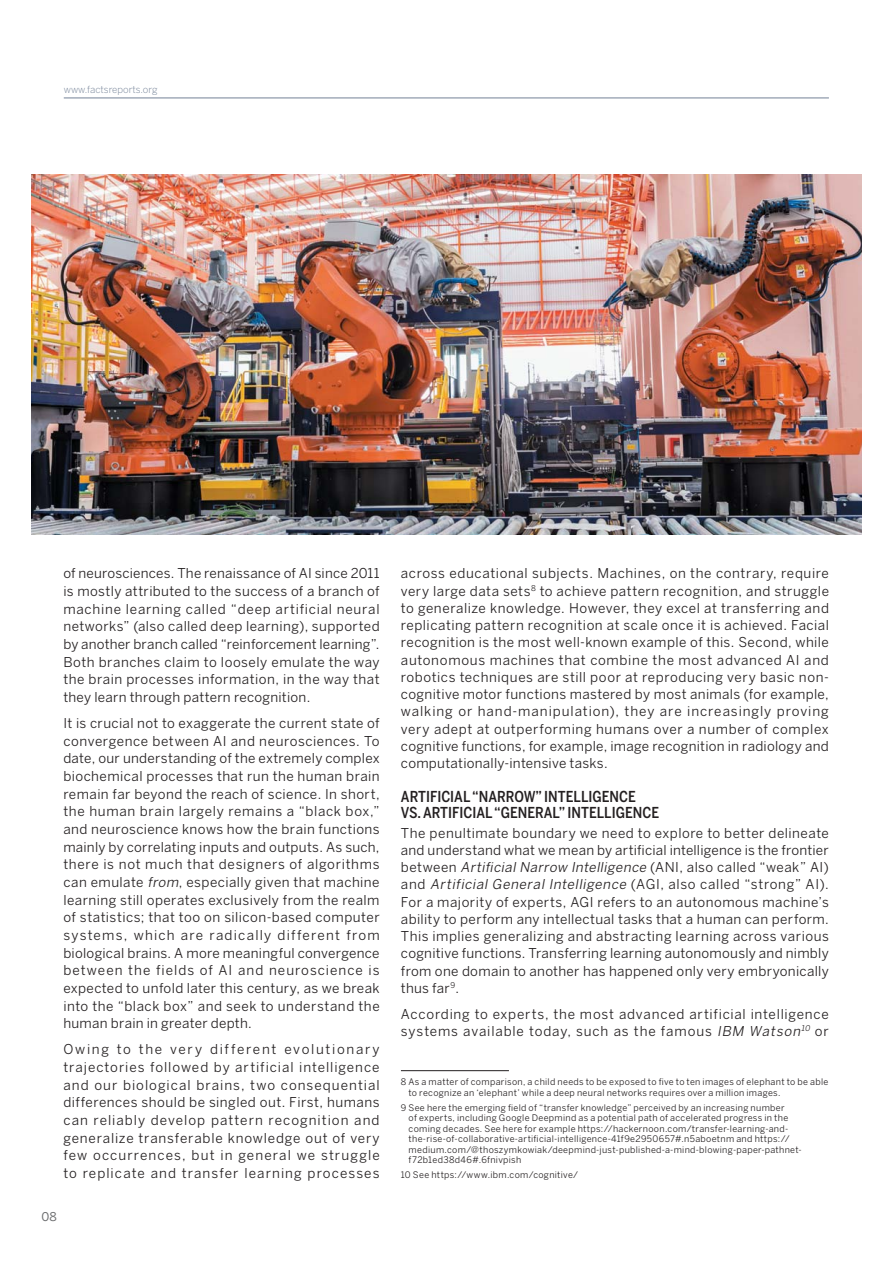
<style>
.page{position:relative;width:893px;height:1263px;background:#fff}
.page>*{position:absolute;margin:0;border:0;box-sizing:border-box;transform-origin:0 0}
.t1{font:500 15px/16.5px "Benton Sans Cond";color:#231f20}
.t2{font:13.5px/17.7px "Benton Sans";letter-spacing:.04em;color:#231f20;text-align:justify}
.t3{font:13.5px/17.2px "Benton Sans";letter-spacing:.06em;color:#231f20}
.t4{font:12px "Benton Sans";color:#6d6e70}
.t5{font:300 9.75px "Benton Sans";color:#738196}
.t6{font:9px/10.5px "Benton Sans";letter-spacing:.035em;color:#231f20}
.s1{font-style:italic}
</style>
<div class="page">
<hr style="left:401px;top:1070px;width:108px;height:1px;background:#231f20">
<img style="left:32px;top:174px;width:829px;height:361px">
<hr style="left:64px;top:98px;width:765px;height:1px;background:#738196">
<p class="t5" style="left:64px;top:85px;width:95px">www.factsreports.org</p>
<p class="t2" style="left:63px;top:566px;width:318px">of neurosciences. The renaissance of AI since 2011 is mostly attributed to the success of a branch of machine learning called “deep artificial neural networks” (also called deep learning), supported by another branch called “reinforcement learning”.<br>Both branches claim to loosely emulate the way the brain processes information, in the way that they learn through pattern recognition.</p>
<p class="t2" style="left:63px;top:716px;width:318px">It is crucial not to exaggerate the current state of convergence between AI and neurosciences. To date, our understanding of the extremely complex biochemical processes that run the human brain remain far beyond the reach of science. In short, the human brain largely remains a “black box,” and neuroscience knows how the brain functions mainly by correlating inputs and outputs. As such, there is not much that designers of algorithms can emulate <span class="s1">from</span>, especially given that machine learning still operates exclusively from the realm of statistics; that too on silicon-based computer systems, which are radically different from biological brains. A more meaningful convergence between the fields of AI and neuroscience is expected to unfold later this century, as we break into the “black box” and seek to understand the human brain in greater depth.</p>
<p class="t2" style="left:63px;top:1042px;width:318px">Owing to the very different evolutionary trajectories followed by artificial intelligence and our biological brains, two consequential differences should be singled out. First, humans can reliably develop pattern recognition and generalize transferable knowledge out of very few occurrences, but in general we struggle to replicate and transfer learning processes</p>
<p class="t4" style="left:41px;top:1212px;width:17px">08</p>
<p class="t2" style="left:401px;top:566px;width:430px;line-height:17.2px">across educational subjects. Machines, on the contrary, require very large data sets<sup>8</sup> to achieve pattern recognition, and struggle to generalize knowledge. However, they excel at transferring and replicating pattern recognition at scale once it is achieved. Facial recognition is the most well-known example of this. Second, while autonomous machines that combine the most advanced AI and robotics techniques are still poor at reproducing very basic non&shy;cognitive motor functions mastered by most animals (for example, walking or hand-manipulation), they are increasingly proving very adept at outperforming humans over a number of complex cognitive functions, for example, image recognition in radiology and computationally-intensive tasks.</p>
<p class="t1" style="left:401px;top:789px;width:260px">ARTIFICIAL “NARROW” INTELLIGENCE<br>VS. ARTIFICIAL “GENERAL” INTELLIGENCE</p>
<p class="t2" style="left:401px;top:825px;width:429px;line-height:17.2px">The penultimate boundary we need to explore to better delineate and understand what we mean by artificial intelligence is the frontier between <span class="s1">Artificial Narrow Intelligence</span> (ANI, also called “weak” AI) and <span class="s1">Artificial General Intelligence</span> (AGI, also c alled “s trong” AI).<br>For a majority of experts, AGI refers to an autonomous machine’s ability to perform any intellectual tasks that a human can perform.<br>This implies generalizing and abstracting learning across various cognitive functions. Transferring learning autonomously and nimbly from one domain to another has happened only very embryonically thus far<sup>9</sup>.</p>
<p class="t3" style="left:401px;top:1006px;width:429px">According to experts, the most advanced artificial intelligence systems available today, such as the famous <span class="s1">IBM Watson</span><sup>10</sup> or</p>
<p class="t6" style="left:409px;top:1078px;width:421px;text-indent:-8px">8 As a matter of comparison, a child needs to be exposed to five to ten images of elephant to be able to recognize an ‘elephant’ while a deep neural networks requires over a million images.</p>
<p class="t6" style="left:409px;top:1103px;width:395px;text-indent:-8px">9 See here the emerging field of “transfer knowledge” perceived by an increasing number<br>of experts, including Google Deepmind as a potential path of accelerated progress in the coming decades. See here for example https://hackernoon.com/transfer-learning-and&shy;the-rise-of-collaborative-artificial-intelligence-41f9e2950657#.n5aboetnm and https:// medium.com/@thoszymkowiak/deepmind-just-published-a-mind-blowing-paper-pathnet&shy;f72b1ed38d46#.6fnivpish</p>
<p class="t6" style="left:401px;top:1170px;width:179px">10 See https://www.ibm.com/cognitive/</p>
</div>
